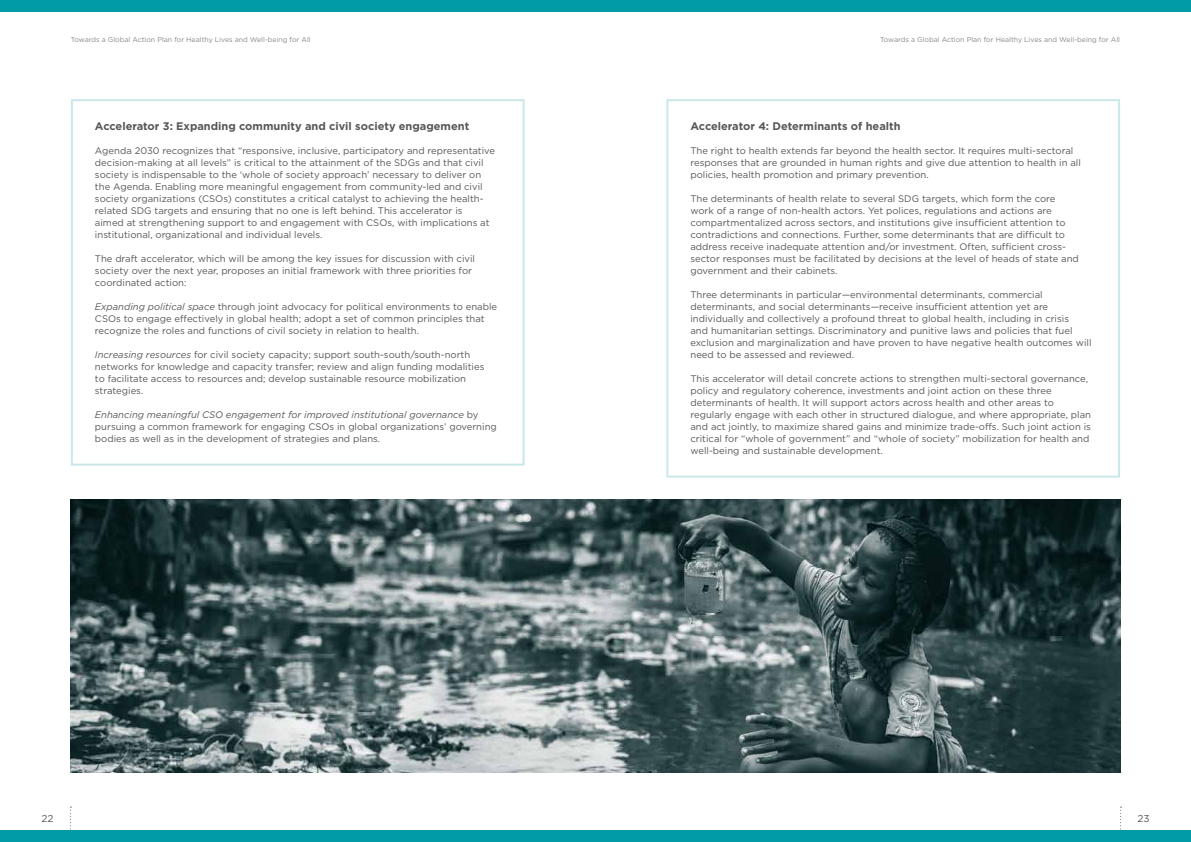
<style>
.page{position:relative;width:1191px;height:842px;background:#fff}
.page>*{position:absolute;margin:0;border:0;box-sizing:border-box;transform-origin:0 0}
.t1{font:700 11px "Gotham";color:#575756}
.t2{font:10px "Gotham";color:#575756}
.t3{font:9.5px/12px "Gotham";color:#575756}
.t4{font:7px "Gotham";color:#878787}
.s1{font-style:italic}
</style>
<div class="page">
<svg style="left:70px;top:806px;width:1px;height:25px"></svg>
<svg style="left:1120px;top:806px;width:1px;height:25px"></svg>
<div style="left:0;top:0;width:1191px;height:11px;background:#009ba4"></div>
<div style="left:0;top:831px;width:1191px;height:11px;background:#009ba4"></div>
<div style="left:71px;top:99px;width:453px;height:367px;background:#fff;border:2px solid #cae7ea"></div>
<div style="left:666px;top:99px;width:454px;height:379px;background:#fff;border:2px solid #cae7ea"></div>
<img style="left:71px;top:499px;width:1049px;height:274px">
<p class="t4" style="left:71px;top:35px;width:241px">Towards a Global Action Plan for Healthy Lives and Well-being for All</p>
<p class="t4" style="left:880px;top:35px;width:241px">Towards a Global Action Plan for Healthy Lives and Well-being for All</p>
<p class="t1" style="left:95px;top:119px;width:376px">Accelerator 3: Expanding community and civil society engagement</p>
<p class="t3" style="left:95px;top:144px;width:402px">Agenda 2030 recognizes that “responsive, inclusive, participatory and representative decision-making at all levels” is critical to the attainment of the SDGs and that civil society is indispensable to the ‘whole of society approach’ necessary to deliver on the Agenda. Enabling more meaningful engagement from community-led and civil society organizations (CSOs) constitutes a critical catalyst to achieving the health&shy;related SDG targets and ensuring that no one is left behind. This accelerator is<br>aimed at strengthening support to and engagement with CSOs, with implications at institutional, organizational and individual levels.</p>
<p class="t3" style="left:95px;top:252px;width:382px">The draft accelerator, which will be among the key issues for discussion with civil society over the next year, proposes an initial framework with three priorities for coordinated action:</p>
<p class="t3" style="left:95px;top:300px;width:404px"><span class="s1">Expanding political space</span> through joint advocacy for political environments to enable<br>CSOs to engage effectively in global health; adopt a set of common principles that recognize the roles and functions of civil society in relation to health.</p>
<p class="t3" style="left:95px;top:348px;width:391px"><span class="s1">Increasing resources</span> for civil society capacity; support south-south/south-north networks for knowledge and capacity transfer; review and align funding modalities to facilitate access to resources and; develop sustainable resource mobilization strategies.</p>
<p class="t3" style="left:95px;top:408px;width:403px"><span class="s1">Enhancing meaningful CSO engagement for improved institutional governance</span> by pursuing a common framework for engaging CSOs in global organizations’ governing bodies as well as in the development of strategies and plans.</p>
<p class="t1" style="left:690px;top:119px;width:212px">Accelerator 4: Determinants of health</p>
<p class="t3" style="left:690px;top:144px;width:392px">The right to health extends far beyond the health sector. It requires multi-sectoral responses that are grounded in human rights and give due attention to health in all policies, health promotion and primary prevention.</p>
<p class="t3" style="left:690px;top:192px;width:390px">The determinants of health relate to several SDG targets, which form the core work of a range of non-health actors. Yet polices, regulations and actions are compartmentalized across sectors, and institutions give insufficient attention to contradictions and connections. Further, some determinants that are difficult to address receive inadequate attention and/or investment. Often, sufficient cross&shy;sector responses must be facilitated by decisions at the level of heads of state and government and their cabinets.</p>
<p class="t3" style="left:690px;top:288px;width:402px">Three determinants in particular—environmental determinants, commercial determinants, and social determinants—receive insufficient attention yet are individually and collectively a profound threat to global health, including in crisis<br>and humanitarian settings. Discriminatory and punitive laws and policies that fuel exclusion and marginalization and have proven to have negative health outcomes will need to be assessed and reviewed.</p>
<p class="t3" style="left:690px;top:372px;width:402px">This accelerator will detail concrete actions to strengthen multi-sectoral governance, policy and regulatory coherence, investments and joint action on these three determinants of health. It will support actors across health and other areas to regularly engage with each other in structured dialogue, and where appropriate, plan and act jointly, to maximize shared gains and minimize trade-offs. Such joint action is critical for “whole of government” and “whole of society” mobilization for health and well-being and sustainable development.</p>
<p class="t2" style="left:41px;top:813px;width:13px">22</p>
<p class="t2" style="left:1137px;top:813px;width:14px">23</p>
</div>
